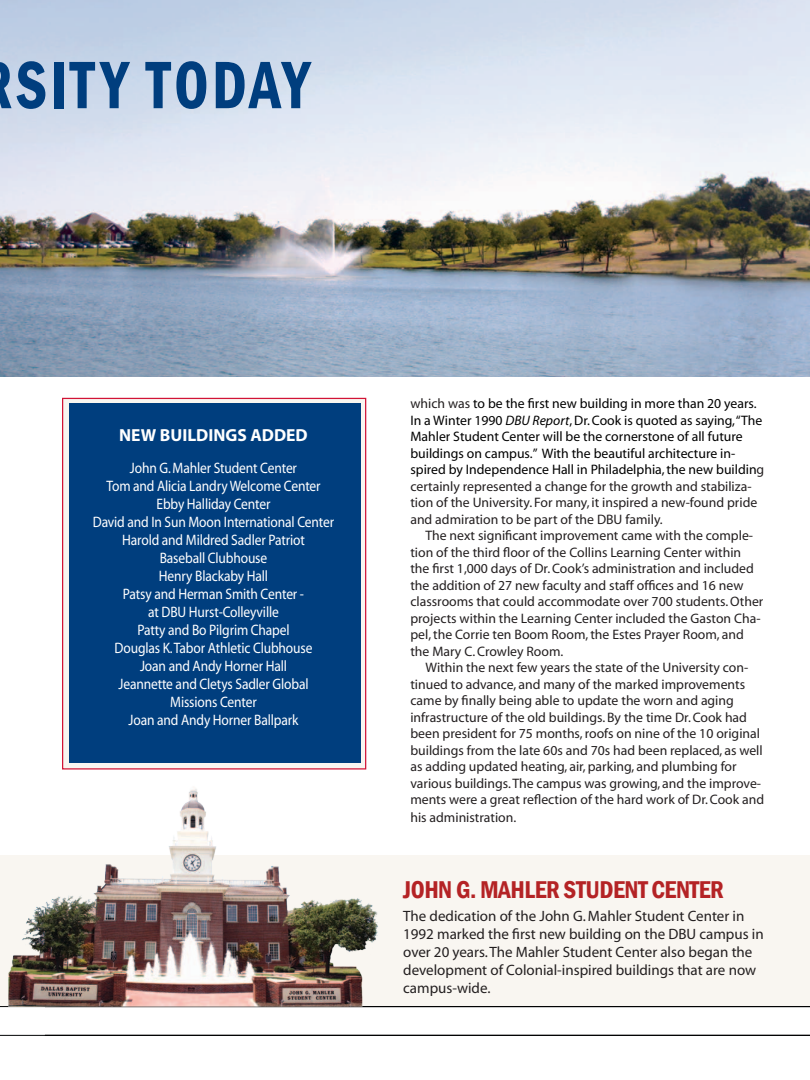
<style>
.page{position:relative;width:810px;height:1080px;background:#fff}
.page>*{position:absolute;margin:0;border:0;box-sizing:border-box;transform-origin:0 0}
.t1{font:600 condensed 69.38px "Franklin Gothic";letter-spacing:.05em;color:#003e7e;scale:.89 1}
.t2{font:600 condensed 25px "Franklin Gothic";letter-spacing:-.02em;color:#b42325}
.t3{font:700 17.5px "Myriad";color:#fff}
.t4{font:15.12px/18px "Myriad";letter-spacing:-.01em;color:#fff;text-align:center;scale:.89 1}
.t5{font:15px/18px "Myriad";color:#231f20}
.t6{font:13.75px/16.6px "Myriad";color:#231f20}
.t7{font:13.75px/16.5px "Myriad";color:#000}
.s1{color:#231f20}
.s2{font-style:italic}
</style>
<div class="page">
<div style="left:0;top:855px;width:810px;height:151px;background:#f9f6f1"></div>
<hr style="left:0;top:1035px;width:810px;height:1px;background:#020304">
<hr style="left:0;top:1006px;width:810px;height:1px;background:#020304">
<img style="left:0;top:0;width:810px;height:377px">
<div style="left:62px;top:398px;width:304px;height:372px;background:#f9f6f1;border:1px solid #d21436"></div>
<div style="left:69px;top:403px;width:291px;height:360px;background:#003e7e"></div>
<img style="left:0;top:763px;width:429px;height:245px">
<h1 class="t1" style="left:15px;top:39px;width:332px">SITY TODAY</h1>
<p class="t3" style="left:119px;top:426px;width:190px">NEW BUILDINGS ADDED</p>
<p class="t4" style="left:93px;top:460px;width:273px">John G. Mahler Student Center<br>Tom and Alicia Landry Welcome Center<br>Ebby Halliday Center<br>David and In Sun Moon International Center<br>Harold and Mildred Sadler Patriot<br>Baseball Clubhouse<br>Henry Blackaby Hall<br>Patsy and Herman Smith Center -<br>at DBU Hurst-Colleyville<br>Patty and Bo Pilgrim Chapel<br>Douglas K. Tabor Athletic Clubhouse<br>Joan and Andy Horner Hall<br>Jeannette and Cletys Sadler Global<br>Missions Center<br>Joan and Andy Horner Ballpark</p>
<p class="t7" style="left:410px;top:396px;width:355px"><span class="s1">which was</span> to be the first new building in more than 20 years.<br>In a Winter 1990 <span class="s2">DBU Report</span>, Dr. Cook is quoted as saying, “The Mahler Student Center will be the cornerstone of all future buildings on campus.” With the beautiful architecture in&shy;spired by Independence Hall in Philadelphia, the new buildin<span class="s1">g certainly represented a change for the growth and stabiliza&shy;tion of the University. For many, it inspired a new-found pride and admiration to be part of the DBU family.</span></p>
<p class="t6" style="left:410px;top:528px;width:355px;text-indent:15px">The next significant improvement came with the comple&shy;tion of the third floor of the Collins Learning Center within the first 1,000 days of Dr. Cook’s administration and included the addition of 27 new faculty and staff offices and 16 new classrooms that could accommodate over 700 students. Other projects within the Learning Center included the Gaston Cha&shy;pel, the Corrie ten Boom Room, the Estes Prayer Room, and the Mary C. Crowley Room.</p>
<p class="t6" style="left:410px;top:660px;width:355px;text-indent:15px">Within the next few years the state of the University con&shy;tinued to advance, and many of the marked improvements came by finally being able to update the worn and aging infrastructure of the old buildings. By the time Dr. Cook had been president for 75 months, roofs on nine of the 10 original buildings from the late 60s and 70s had been replaced, as well as adding updated heating, air, parking, and plumbing for various buildings. The campus was growing, and the improve&shy;ments were a great reflection of the hard work of Dr. Cook and his administration.</p>
<h2 class="t2" style="left:403px;top:873px;width:322px">JOHN G. MAHLER STUDENT CENTER</h2>
<p class="t5" style="left:403px;top:908px;width:362px">The dedication of the John G. Mahler Student Center in 1992 marked the first new building on the DBU campus in over 20 years. The Mahler Student Center also began the development of Colonial-inspired buildings that are now campus-wide.</p>
</div>
